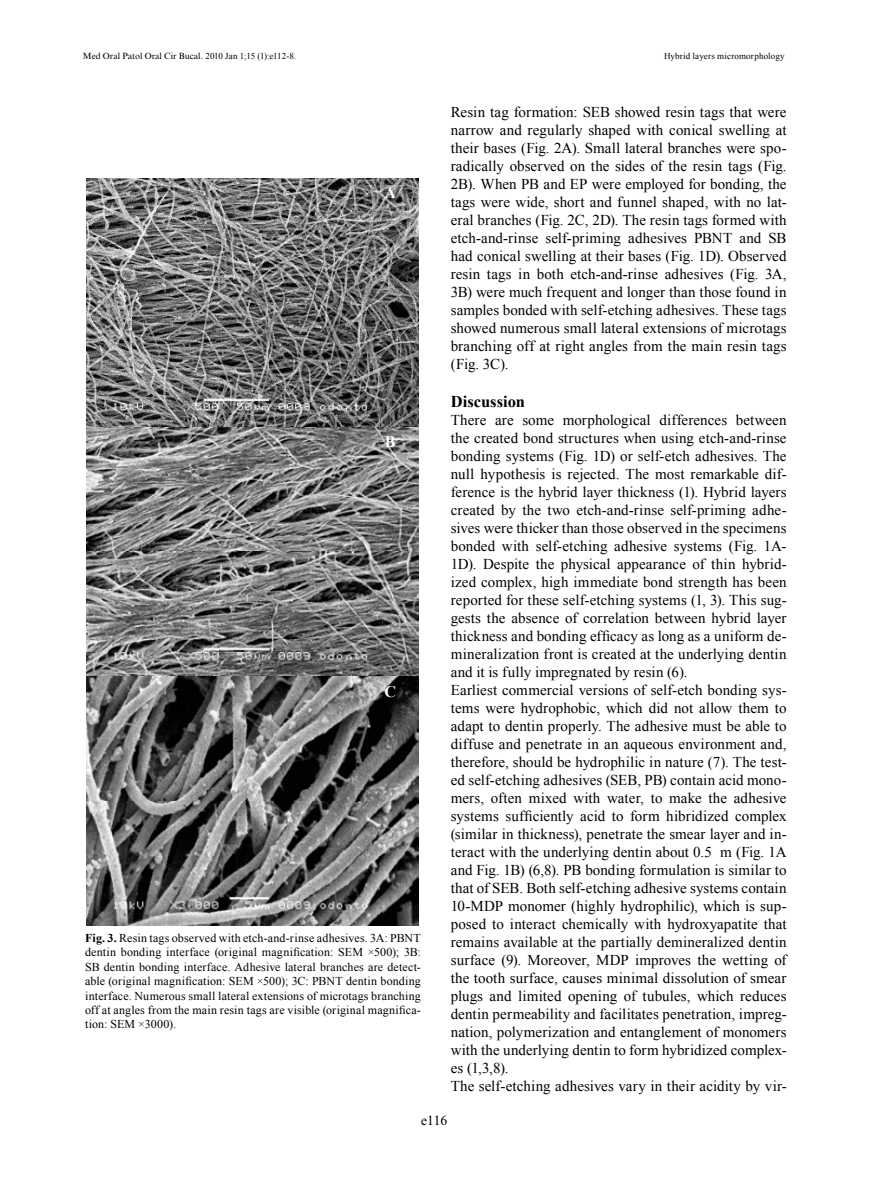
<style>
.page{position:relative;width:893px;height:1191px;background:#fff}
.page>*{position:absolute;margin:0;border:0;box-sizing:border-box;transform-origin:0 0}
.t1{font:700 16.5px "Times New Roman";color:#000}
.t2{font:700 16.2px "Times New Roman";color:#fff}
.t3{font:15px/18px "Times New Roman";letter-spacing:.005em;color:#000;text-align:justify}
.t4{font:13.8px "Times New Roman";color:#000}
.t5{font:13.5px "Times New Roman MT Std";color:#000}
.t6{font:12px/14.4px "Times New Roman";letter-spacing:.015em;color:#000;text-align:justify}
.t7{font:9px "Times New Roman MT Std";color:#000}
.t8{font:9px "Times New Roman";letter-spacing:.015em;color:#000}
.s1{font-family:"Times New Roman"}
.s2{font-weight:700}
</style>
<div class="page">
<img style="left:86px;top:178px;width:333px;height:747px">
<p class="t7" style="left:83px;top:51px;width:215px">Med Oral Patol Oral Cir Bucal. <span class="s1">2010 Jan 1;15 (1):e112-8.</span></p>
<p class="t8" style="left:664px;top:50px;width:122px">Hybrid layers micromorphology</p>
<p class="t2" style="left:384px;top:181px;width:13px">A</p>
<p class="t2" style="left:385px;top:430px;width:12px">B</p>
<p class="t2" style="left:384px;top:680px;width:13px">C</p>
<p class="t6" style="left:85px;top:930px;width:337px"><span class="s2">Fig. 3.</span> Resin tags observed with etch-and-rinse adhesives. 3A: PBNT dentin bonding interface (original magnification: SEM ×500); 3B:<br>SB dentin bonding interface. Adhesive lateral branches are detect&shy;able (original magnification: SEM ×500); 3C: PBNT dentin bonding interface. Numerous small lateral extensions of microtags branching off at angles from the main resin tags are visible (original magnifica&shy;tion: SEM ×3000).</p>
<p class="t4" style="left:86px;top:940px;width:41px">FIG. 3.</p>
<p class="t3" style="left:451px;top:102px;width:337px">Resin tag formation: SEB showed resin tags that were narrow and regularly shaped with conical swelling at their bases (Fig. 2A). Small lateral branches were spo&shy;radically observed on the sides of the resin tags (Fig.<br>2B). When PB and EP were employed for bonding, the tags were wide, short and funnel shaped, with no lat&shy;eral branches (Fig. 2C, 2D). The resin tags formed with etch-and-rinse self-priming adhesives PBNT and SB had conical swelling at their bases (Fig. 1D). Observed resin tags in both etch-and-rinse adhesives (Fig. 3A, 3B) were much frequent and longer than those found in samples bonded with self-etching adhesives. These tags showed numerous small lateral extensions of microtags branching off at right angles from the main resin tags (Fig. 3C).</p>
<p class="t1" style="left:451px;top:390px;width:76px">Discussion</p>
<p class="t3" style="left:451px;top:410px;width:337px;text-align:left">There are some morphological differences between the created bond structures when using etch-and-rinse bonding systems (Fig. 1D) or self-etch adhesives. The null hypothesis is rejected. The most remarkable dif&shy;ference is the hybrid layer thickness (1). Hybrid layers created by the two etch-and-rinse self-priming adhe&shy;sives were thicker than those observed in the specimens bonded with self-etching adhesive systems (Fig. 1A-1D). Despite the physical appearance of thin hybrid&shy;ized complex, high immediate bond strength has been reported for these self-etching systems (1, 3). This sug&shy;gests the absence of correlation between hybrid layer thickness and bonding efficacy as long as a uniform de&shy;mineralization front is created at the underlying dentin and it is fully impregnated by resin (6).<br>Earliest commercial versions of self-etch bonding sys&shy;tems were hydrophobic, which did not allow them to adapt to dentin properly. The adhesive must be able to diffuse and penetrate in an aqueous environment and, therefore, should be hydrophilic in nature (7). The test&shy;ed self-etching adhesives (SEB, PB) contain acid mono&shy;mers, often mixed with water, to make the adhesive systems sufficiently acid to form hibridized complex (similar in thickness), penetrate the smear layer and in&shy;teract with the underlying dentin about 0.5 m (Fig. 1A and Fig. 1B) (6,8). PB bonding formulation is similar to that of SEB. Both self-etching adhesive systems contain 10-MDP monomer (highly hydrophilic), which is sup&shy;posed to interact chemically with hydroxyapatite that remains available at the partially demineralized dentin surface (9). Moreover, MDP improves the wetting of the tooth surface, causes minimal dissolution of smear plugs and limited opening of tubules, which reduces dentin permeability and facilitates penetration, impreg&shy;nation, polymerization and entanglement of monomers with the underlying dentin to form hybridized complex&shy;es (1,3,8).<br>The self-etching adhesives vary in their acidity by vir-</p>
<p class="t5" style="left:421px;top:1112px;width:28px">e116</p>
</div>
